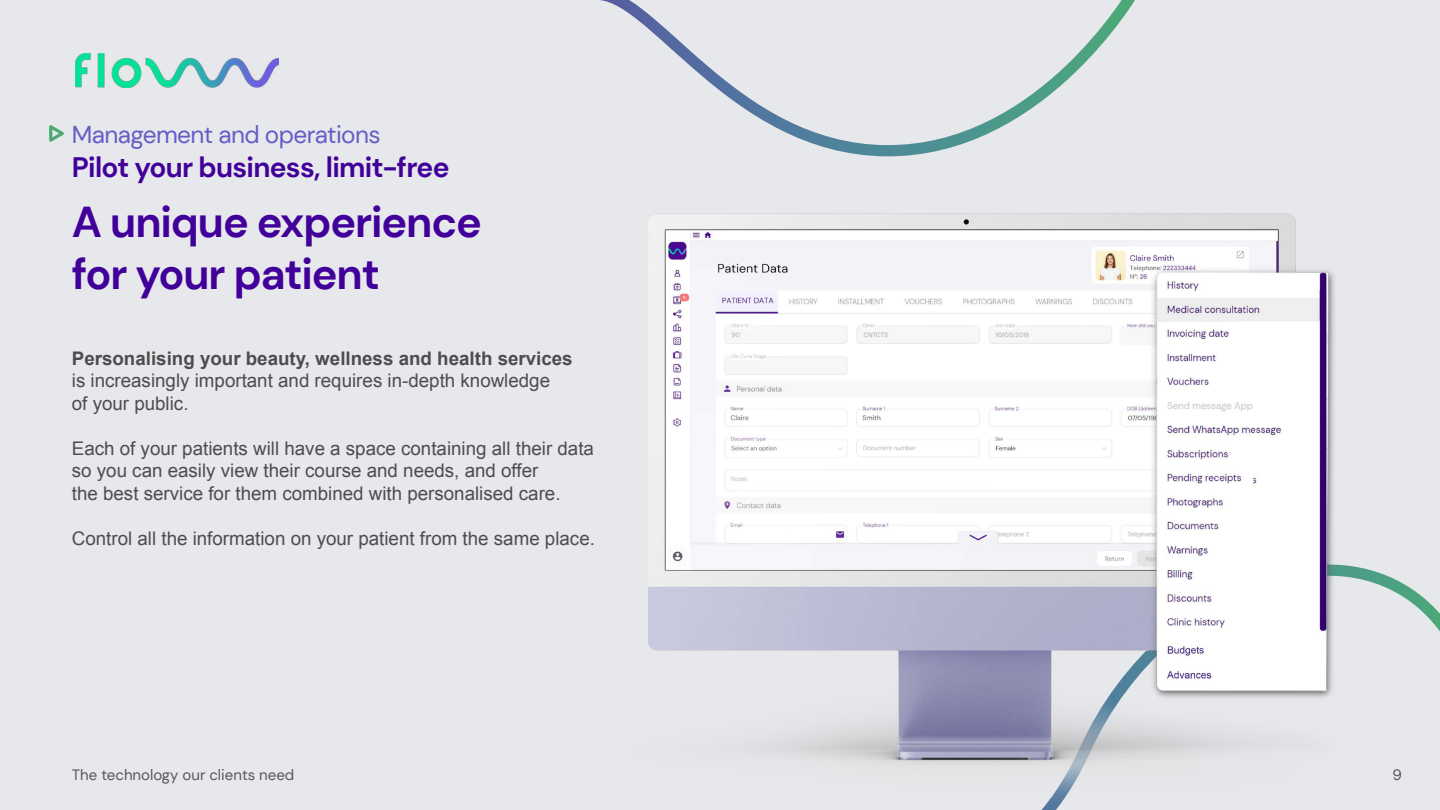
<style>
.page{position:relative;width:1440px;height:810px;background:#e7e8ec}
.page>*{position:absolute;margin:0;border:0;box-sizing:border-box;transform-origin:0 0}
.t1{font:700 43.12px/51.8px "DM Sans";letter-spacing:-.025em;color:#410099}
.t2{font:700 28.12px "DM Sans";letter-spacing:-.025em;color:#410099}
.t3{font:24.38px "DM Sans";letter-spacing:-.025em;color:#655dc6}
.t4{font:18.75px/22.5px "Arial";color:#4d4d4d}
.t5{font:700 18.75px "Arial";color:#4d4d4d}
.t6{font:15px "DM Sans";color:#565757}
</style>
<div class="page">
<img style="left:76px;top:54px;width:203px;height:34px">
<svg style="left:49px;top:125px;width:15px;height:17px"></svg>
<svg style="left:582px;top:0;width:563px;height:160px;background:#dbe0e5"></svg>
<div style="left:1340px;top:495px;width:100px;height:315px;background:#e7e8ec"></div>
<img style="left:491px;top:194px;width:849px;height:616px">
<h3 class="t3" style="left:72px;top:119px;width:310px">Management and operations</h3>
<h2 class="t2" style="left:72px;top:150px;width:379px">Pilot your business, limit-free</h2>
<h1 class="t1" style="left:72px;top:196px;width:412px">A unique experience for your patient</h1>
<p class="t5" style="left:72px;top:346px;width:502px">Personalising your beauty, wellness and health services</p>
<p class="t4" style="left:72px;top:370px;width:480px">is increasingly important and requires in-depth knowledge of your public.</p>
<p class="t4" style="left:72px;top:437px;width:524px">Each of your patients will have a space containing all their data so you can easily view their course and needs, and offer<br>the best service for them combined with personalised care.</p>
<p class="t4" style="left:72px;top:527px;width:525px">Control all the information on your patient from the same place.</p>
<p class="t6" style="left:72px;top:766px;width:224px">The technology our clients need</p>
<p class="t6" style="left:1392px;top:766px;width:11px">9</p>
</div>
